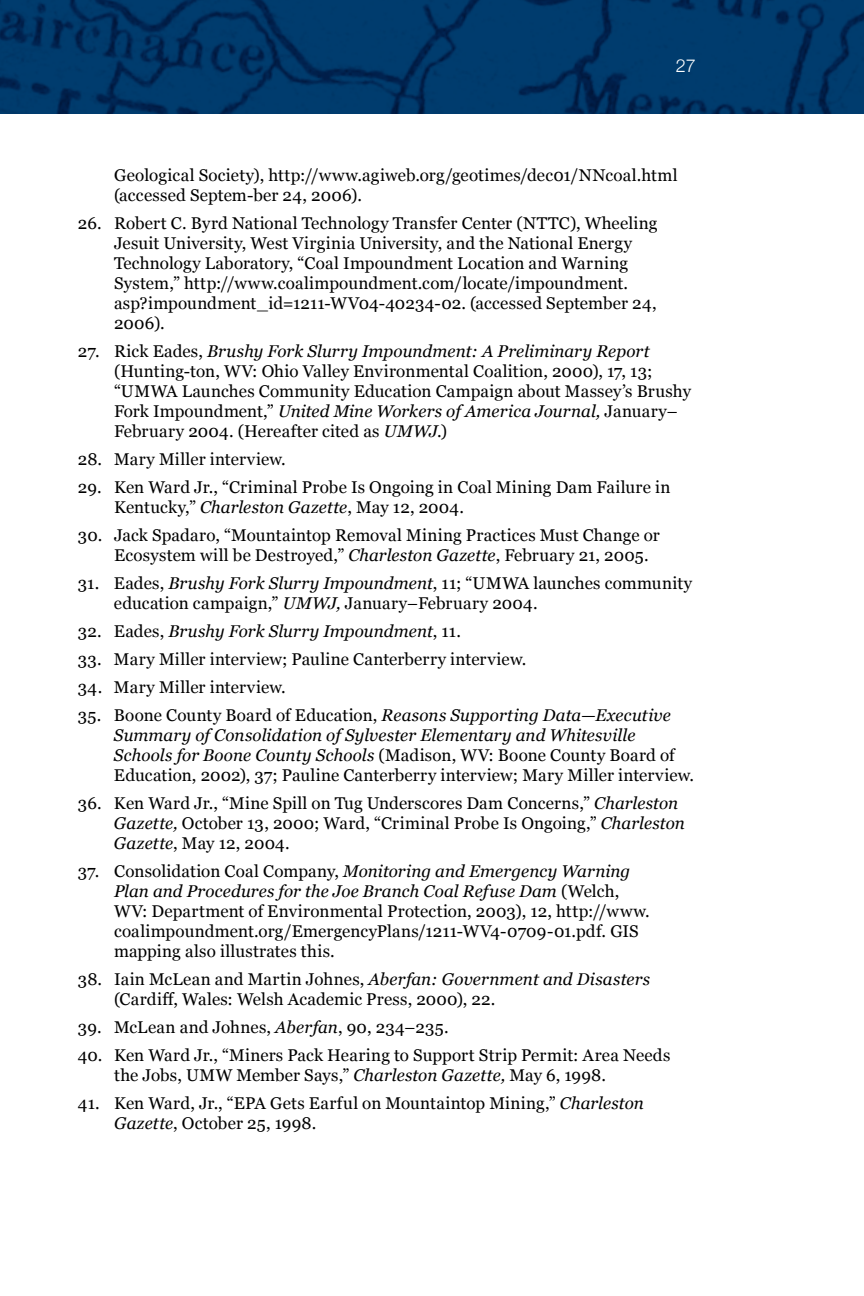
<style>
.page{position:relative;width:864px;height:1296px;background:#fff}
.page>*{position:absolute;margin:0;border:0;box-sizing:border-box;transform-origin:0 0}
.t1{font:300 18px "Helvetica Neue";color:#fff}
.t2{font:17px/20px "Georgia";letter-spacing:.01em;color:#000}
.t3{font:italic 17px "Georgia";letter-spacing:.005em;color:#000}
.s1{font-style:italic}
.s2{font-style:normal}
</style>
<div class="page">
<img style="left:0;top:0;width:864px;height:114px">
<p class="t1" style="left:676px;top:51px;width:22px">27</p>
<p class="t2" style="left:114px;top:164px;width:565px">Geological Society), http://www.agiweb.org/geotimes/dec01/NNcoal.html (accessed Septem-ber 24, 2006).</p>
<p class="t2" style="left:114px;top:212px;width:545px;text-indent:-36px">26. Robert C. Byrd National Technology Transfer Center (NTTC), Wheeling Jesuit University, West Virginia University, and the National Energy Technology Laboratory, “Coal Impoundment Location and Warning System,” http://www.coalimpoundment.com/locate/impoundment. asp?impoundment_id=1211-WV04-40234-02. (accessed September 24, 2006).</p>
<p class="t2" style="left:114px;top:340px;width:579px;text-indent:-36px">27. Rick Eades, <span class="s1">Brushy Fork Slurry Impoundment: A Preliminary Report </span>(Hunting-ton, WV: Ohio Valley Environmental Coalition, 2000), 17, 13; “UMWA Launches Community Education Campaign about Massey’s Brushy Fork Impoundment,” <span class="s1">United Mine Workers of America Journal,</span> January– February 2004. (Hereafter cited as <span class="s1">UMWJ</span>.)</p>
<p class="t2" style="left:78px;top:448px;width:209px">28. Mary Miller interview.</p>
<p class="t2" style="left:114px;top:476px;width:558px;text-indent:-36px">29. Ken Ward Jr., “Criminal Probe Is Ongoing in Coal Mining Dam Failure in<br>Kentucky,” <span class="s1">Charleston Gazette</span>, May 12, 2004.</p>
<p class="t2" style="left:114px;top:524px;width:547px;text-indent:-36px">30. Jack Spadaro, “Mountaintop Removal Mining Practices Must Change or<br>Ecosystem will be Destroyed,” <span class="s1">Charleston Gazette</span>, February 21, 2005.</p>
<p class="t2" style="left:114px;top:572px;width:580px;text-indent:-36px">31. Eades, <span class="s1">Brushy Fork Slurry Impoundment</span>, 11; “UMWA launches community education campaign,” <span class="s1">UMWJ,</span> January–February 2004.</p>
<p class="t3" style="left:78px;top:618px;width:384px"><span class="s2">32. Eades,</span> Brushy Fork Slurry Impoundment<span class="s2">, 11.</span></p>
<p class="t2" style="left:78px;top:648px;width:450px">33. Mary Miller interview; Pauline Canterberry interview.</p>
<p class="t2" style="left:78px;top:676px;width:209px">34. Mary Miller interview.</p>
<p class="t2" style="left:114px;top:704px;width:582px;text-indent:-36px">35. Boone County Board of Education, <span class="s1">Reasons Supporting Data—Executive Summary of Consolidation of Sylvester Elementary and Whitesville Schools for Boone County Schools</span> (Madison, WV: Boone County Board of Education, 2002), 37; Pauline Canterberry interview; Mary Miller interview.</p>
<p class="t2" style="left:114px;top:792px;width:572px;text-indent:-36px">36. Ken Ward Jr., “Mine Spill on Tug Underscores Dam Concerns,” <span class="s1">Charleston<br>Gazette,</span> October 13, 2000; Ward, “Criminal Probe Is Ongoing,” <span class="s1">Charleston<br>Gazette</span>, May 12, 2004.</p>
<p class="t2" style="left:114px;top:860px;width:537px;text-indent:-36px">37. Consolidation Coal Company, <span class="s1">Monitoring and Emergency Warning Plan and Procedures for the Joe Branch Coal Refuse Dam</span> (Welch, WV: Department of Environmental Protection, 2003), 12, http://www. coalimpoundment.org/EmergencyPlans/1211-WV4-0709-01.pdf. GIS mapping also illustrates this.</p>
<p class="t2" style="left:114px;top:968px;width:538px;text-indent:-36px">38. Iain McLean and Martin Johnes, <span class="s1">Aberfan: Government and Disasters </span>(Cardiff, Wales: Welsh Academic Press, 2000), 22.</p>
<p class="t2" style="left:78px;top:1016px;width:372px">39. McLean and Johnes, <span class="s1">Aberfan</span>, 90, 234–235.</p>
<p class="t2" style="left:114px;top:1044px;width:558px;text-indent:-36px">40. Ken Ward Jr., “Miners Pack Hearing to Support Strip Permit: Area Needs the Jobs, UMW Member Says,” <span class="s1">Charleston Gazette,</span> May 6, 1998.</p>
<p class="t2" style="left:114px;top:1092px;width:531px;text-indent:-36px">41. Ken Ward, Jr., “EPA Gets Earful on Mountaintop Mining,” <span class="s1">Charleston<br>Gazette</span>, October 25, 1998.</p>
</div>
